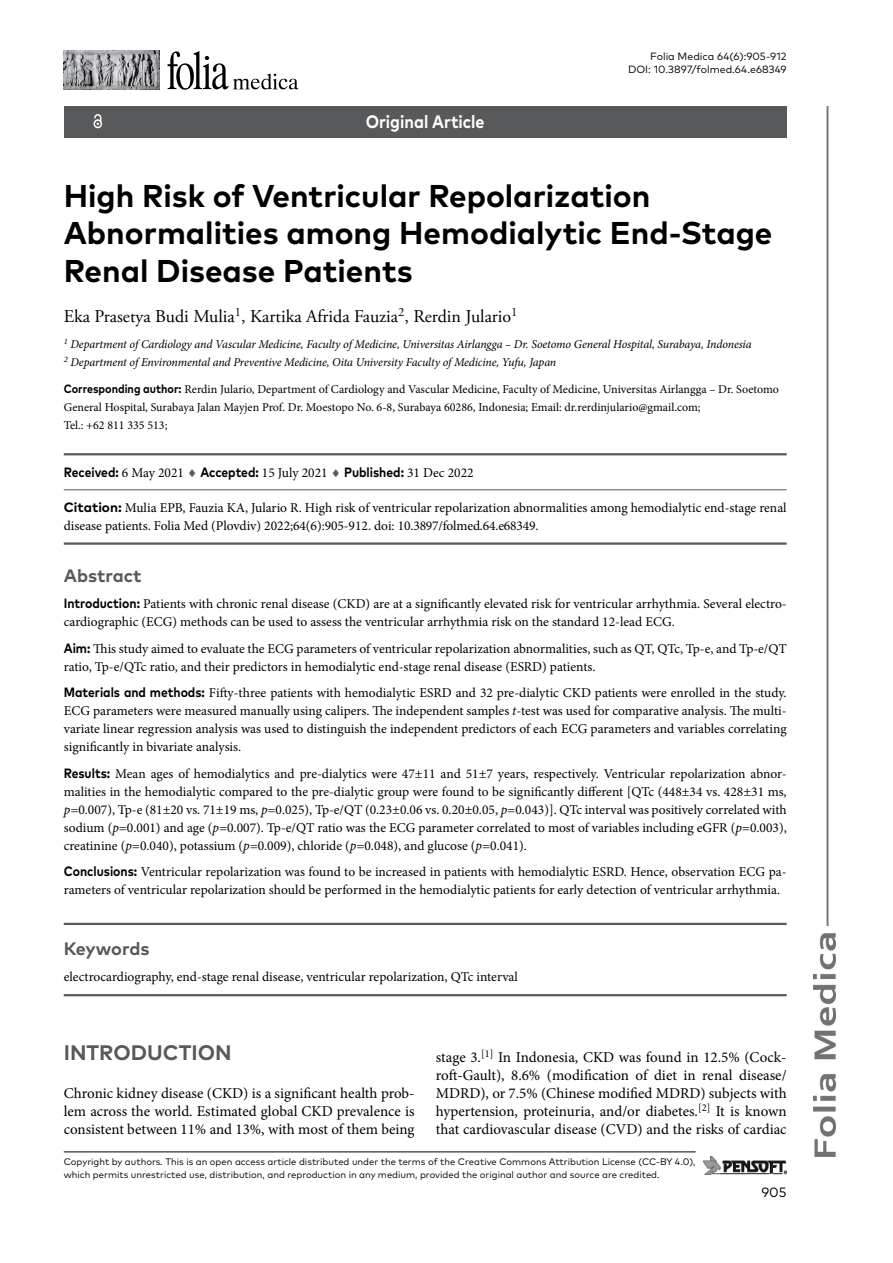
<style>
.page{position:relative;width:893px;height:1263px;background:#fff}
.page>*{position:absolute;margin:0;border:0;box-sizing:border-box;transform-origin:0 0}
.t1{font:700 31.5px/37.8px "FF Mark Pro";color:#000}
.t2{font:700 21px "FF Mark Pro";color:#58595b}
.t3{font:18px "Adobe Garamond Pro";color:#000}
.t4{font:700 18px "FF Mark Pro";color:#58595b}
.t5{font:700 18px "FF Mark Pro";color:#fff;scale:.9 1}
.t6{font:15px/18px "Minion Pro";color:#000;text-align:justify}
.t7{font:13.5px/18px "Minion Pro";color:#000}
.t8{font:700 13.5px "FF Mark Pro";color:#000;scale:.9 1}
.t9{font:13.5px "FF Mark Pro";color:#000}
.t10{font:12px/18px "Minion Pro";color:#000}
.t11{font:italic 12px/18px "Minion Pro";letter-spacing:-.01em;color:#000}
.t12{font:10.5px/12.6px "FF Mark Pro";color:#000;text-align:right}
.t13{font:9.45px/12.6px "FF Mark Pro";color:#000}
.s1{font-family:"FF Mark Pro";font-weight:700}
.s2{font-family:"Minion Pro";font-weight:400}
.s3{color:#58595b}
.s4{font-style:italic}
</style>
<div class="page">
<img style="left:813px;top:106px;width:22px;height:1051px">
<img style="left:64px;top:51px;width:96px;height:38px">
<svg style="left:168px;top:51px;width:130px;height:39px"></svg>
<hr style="left:64px;top:1151px;width:632px;height:1px;background:#000">
<img style="left:703px;top:1157px;width:84px;height:17px">
<div style="left:64px;top:106px;width:723px;height:32px;background:#58595b"></div>
<svg style="left:94px;top:114px;width:8px;height:14px"></svg>
<hr style="left:64px;top:453px;width:723px;height:2px;background:#58595b">
<hr style="left:64px;top:489px;width:723px;height:1px;background:#58595b">
<hr style="left:64px;top:542px;width:723px;height:3px;background:#58595b">
<hr style="left:64px;top:923px;width:723px;height:2px;background:#58595b">
<hr style="left:64px;top:994px;width:723px;height:2px;background:#58595b">
<h3 class="t5" style="left:366px;top:108px;width:134px">Original Article</h3>
<p class="t12" style="left:628px;top:49px;width:160px">Folia Medica 64(6):905-912<br>DOI: 10.3897/folmed.64.e68349</p>
<h1 class="t1" style="left:64px;top:174px;width:710px">High Risk of Ventricular Repolarization<br>Abnormalities among Hemodialytic End-Stage<br>Renal Disease Patients</h1>
<h3 class="t3" style="left:64px;top:305px;width:455px">Eka Prasetya Budi Mulia<sup>1</sup>, Kartika Afrida Fauzia<sup>2</sup>, Rerdin Julario<sup>1</sup></h3>
<p class="t11" style="left:64px;top:336px;width:689px"><sup>1</sup> Department of Cardiology and Vascular Medicine, Faculty of Medicine, Universitas Airlangga – Dr. Soetomo General Hospital, Surabaya, Indonesia<br><sup>2</sup> Department of Environmental and Preventive Medicine, Oita University Faculty of Medicine, Yufu, Japan</p>
<p class="t10" style="left:64px;top:380px;width:717px"><span class="s1">Corresponding author:</span> Rerdin Julario, Department of Cardiology and Vascular Medicine, Faculty of Medicine, Universitas Airlangga – Dr. Soetomo<br>General Hospital, Surabaya Jalan Mayjen Prof. Dr. Moestopo No. 6-8, Surabaya 60286, Indonesia; Email: dr.rerdinjulario@gmail.com;<br>Tel.: +62 811 335 513;</p>
<p class="t8" style="left:64px;top:462px;width:457px">Received: <span class="s2">6 May 2021</span> <span class="s3">♦</span> Accepted: <span class="s2">15 July 2021</span> <span class="s3">♦</span> Published: <span class="s2">31 Dec 2022</span></p>
<p class="t7" style="left:64px;top:498px;width:724px"><span class="s1">Citation:</span> Mulia EPB, Fauzia KA, Julario R. High risk of ventricular repolarization abnormalities among hemodialytic end-stage renal disease patients. Folia Med (Plovdiv) 2022;64(6):905-912. doi: 10.3897/folmed.64.e68349.</p>
<h3 class="t4" style="left:64px;top:562px;width:79px">Abstract</h3>
<p class="t7" style="left:64px;top:595px;width:724px"><span class="s1">Introduction:</span> Patients with chronic renal disease (CKD) are at a significantly elevated risk for ventricular arrhythmia. Several electro&shy;cardiographic (ECG) methods can be used to assess the ventricular arrhythmia risk on the standard 12-lead ECG.</p>
<p class="t7" style="left:64px;top:639px;width:724px"><span class="s1">Aim:</span> This study aimed to evaluate the ECG parameters of ventricular repolarization abnormalities, such as QT, QTc, Tp-e, and Tp-e/QT ratio, Tp-e/QTc ratio, and their predictors in hemodialytic end-stage renal disease (ESRD) patients.</p>
<p class="t7" style="left:64px;top:684px;width:724px;text-align:justify"><span class="s1">Materials and methods:</span> Fifty-three patients with hemodialytic ESRD and 32 pre-dialytic CKD patients were enrolled in the study.<br>ECG parameters were measured manually using calipers. The independent samples <span class="s4">t</span>-test was used for comparative analysis. The multi&shy;variate linear regression analysis was used to distinguish the independent predictors of each ECG parameters and variables correlating significantly in bivariate analysis.</p>
<p class="t7" style="left:64px;top:764px;width:724px;text-align:justify"><span class="s1">Results:</span> Mean ages of hemodialytics and pre-dialytics were 47±11 and 51±7 years, respectively. Ventricular repolarization abnor&shy;malities in the hemodialytic compared to the pre-dialytic group were found to be significantly different [QTc (448±34 vs. 428±31 ms, <span class="s4">p=</span>0.007), Tp-e (81±20 vs. 71±19 ms, <span class="s4">p=</span>0.025), Tp-e/QT (0.23±0.06 vs. 0.20±0.05, <span class="s4">p=</span>0.043)]. QTc interval was positively correlated with sodium (<span class="s4">p=</span>0.001) and age (<span class="s4">p=</span>0.007). Tp-e/QT ratio was the ECG parameter correlated to most of variables including eGFR (<span class="s4">p=</span>0.003), creatinine (<span class="s4">p=</span>0.040), potassium (<span class="s4">p=</span>0.009), chloride (<span class="s4">p=</span>0.048), and glucose (<span class="s4">p=</span>0.041).</p>
<p class="t7" style="left:64px;top:863px;width:724px"><span class="s1">Conclusions:</span> Ventricular repolarization was found to be increased in patients with hemodialytic ESRD. Hence, observation ECG pa&shy;rameters of ventricular repolarization should be performed in the hemodialytic patients for early detection of ventricular arrhythmia.</p>
<h3 class="t4" style="left:64px;top:935px;width:87px">Keywords</h3>
<p class="t7" style="left:64px;top:968px;width:456px">electrocardiography, end-stage renal disease, ventricular repolarization, QTc interval</p>
<h2 class="t2" style="left:64px;top:1036px;width:169px">INTRODUCTION</h2>
<p class="t6" style="left:64px;top:1084px;width:352px">Chronic kidney disease (CKD) is a significant health prob&shy;lem across the world. Estimated global CKD prevalence is consistent between 11% and 13%, with most of them being</p>
<p class="t6" style="left:436px;top:1048px;width:352px">stage 3.<sup>[1]</sup> In Indonesia, CKD was found in 12.5% (Cock&shy;roft-Gault), 8.6% (modification of diet in renal disease/ MDRD), or 7.5% (Chinese modified MDRD) subjects with hypertension, proteinuria, and/or diabetes.<sup>[2]</sup> It is known that cardiovascular disease (CVD) and the risks of cardiac</p>
<p class="t13" style="left:64px;top:1154px;width:633px">Copyright by authors<span class="s4">.</span> This is an open access article distributed under the terms of the Creative Commons Attribution License (CC-BY 4.0), which permits unrestricted use, distribution, and reproduction in any medium, provided the original author and source are credited.</p>
<p class="t9" style="left:761px;top:1182px;width:27px">905</p>
</div>
